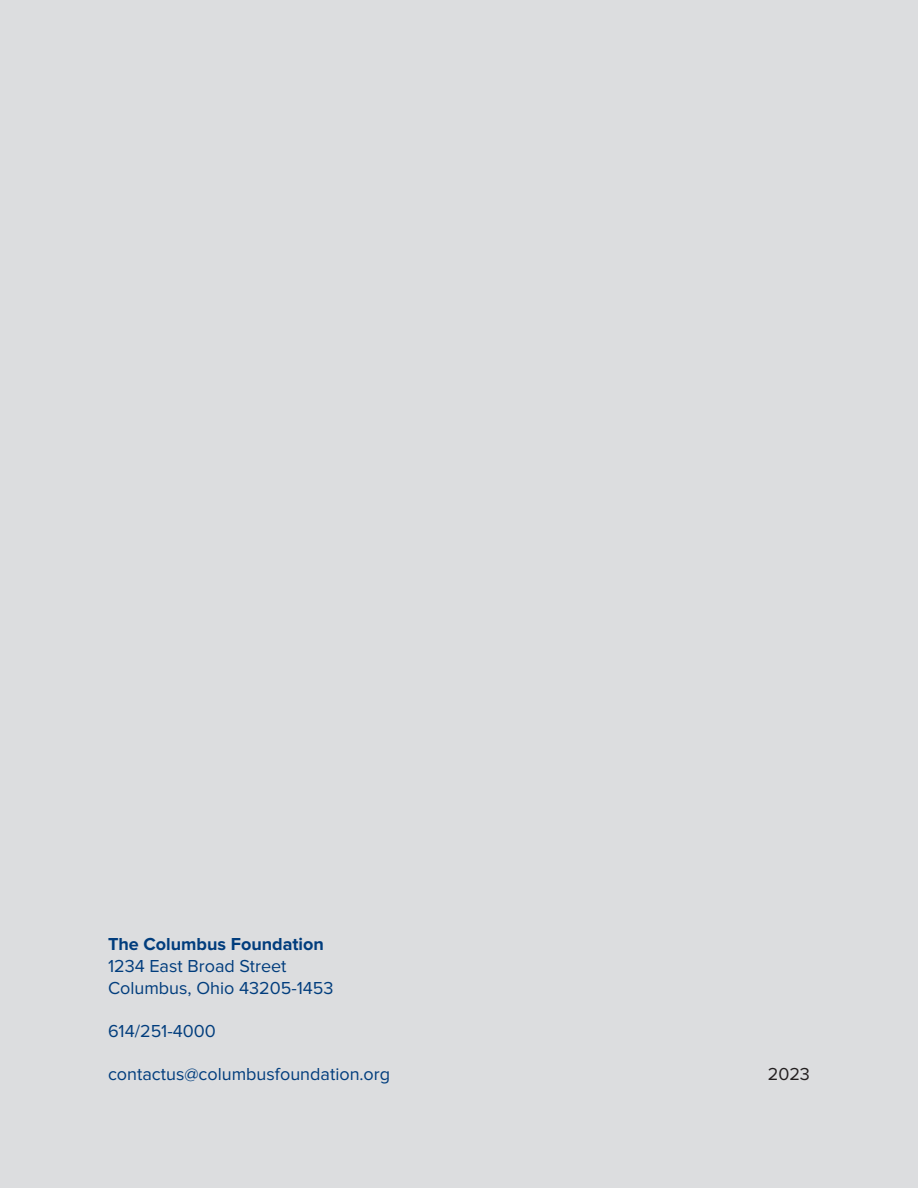
<style>
.page{position:relative;width:918px;height:1188px;background:#dcdddf}
.page>*{position:absolute;margin:0;border:0;box-sizing:border-box;transform-origin:0 0}
.t1{font:18px "Proxima Nova";color:#013d7d}
.t2{font:700 18px "Proxima Nova";color:#013d7d}
.t3{font:18px "Proxima Nova";color:#231f20}
</style>
<div class="page">
<p class="t2" style="left:108px;top:936px;width:217px">The Columbus Foundation</p>
<p class="t1" style="left:108px;top:958px;width:180px">1234 East Broad Street</p>
<p class="t1" style="left:108px;top:979px;width:227px">Columbus, Ohio 43205-1453</p>
<p class="t1" style="left:108px;top:1023px;width:109px">614/251-4000</p>
<p class="t1" style="left:108px;top:1066px;width:284px">contactus@columbusfoundation.org</p>
<p class="t3" style="left:768px;top:1066px;width:44px">2023</p>
</div>
